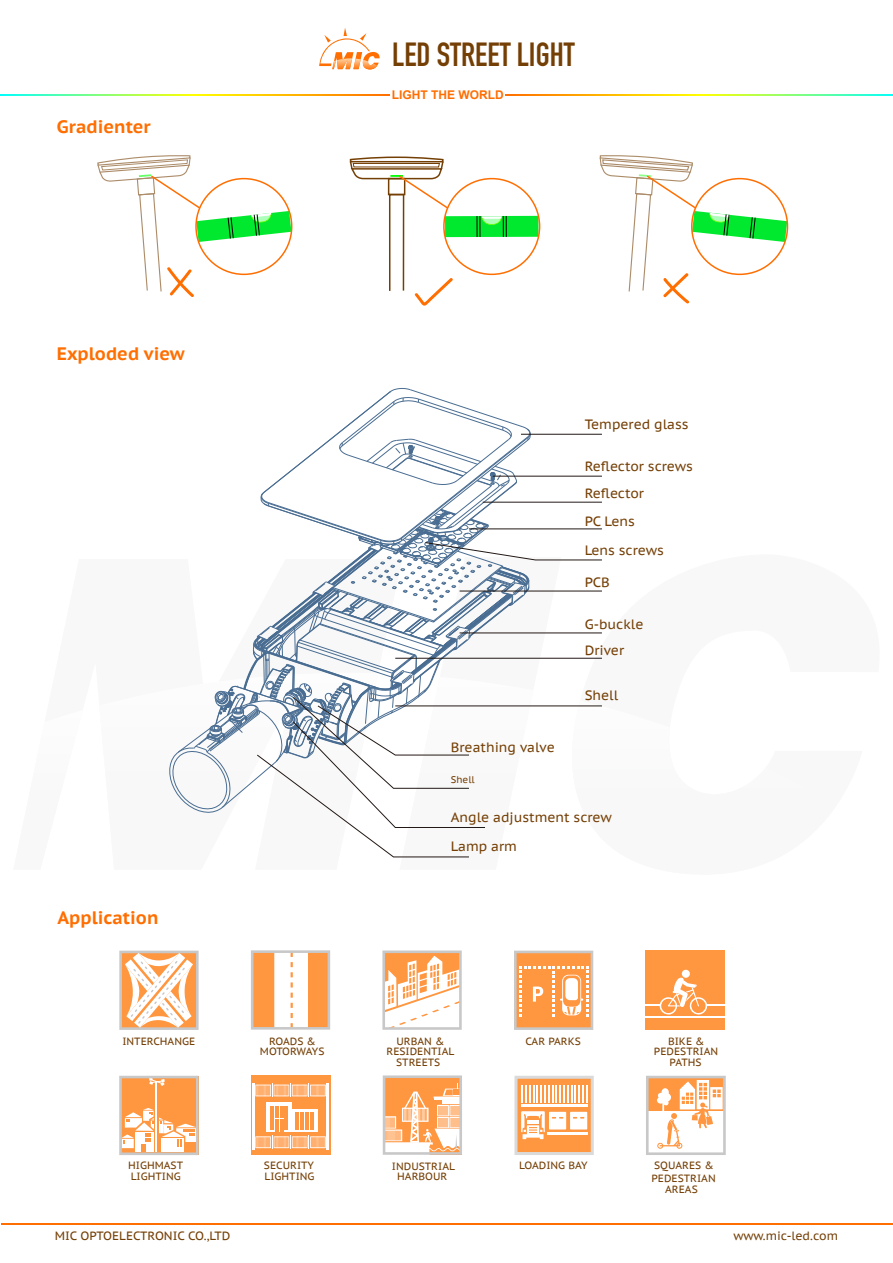
<style>
.page{position:relative;width:893px;height:1263px;background:#fff}
.page>*{position:absolute;margin:0;border:0;box-sizing:border-box;transform-origin:0 0}
.t1{font:700 33px "DIN Condensed";color:#743f05}
.t2{font:700 18px "PT Sans Caption";color:#ff6e00}
.t3{font:13.5px/29.2px "PT Sans Caption";color:#743f05}
.t4{font:12px "PT Sans Caption";color:#743f05}
.t5{font:700 12px "Arial";color:#ff6e00}
.t6{font:10.5px/10.5px "PT Sans Caption";color:#743f05}
.t7{font:10.5px/10.5px "PT Sans Caption";letter-spacing:-.025em;color:#743f05;text-align:center}
.t8{font:9.6px "PT Sans Caption";color:#743f05}
</style>
<div class="page">
<hr style="left:2px;top:1223px;width:891px;height:1px;background:#ff6e00">
<svg style="left:319px;top:28px;width:61px;height:41px"></svg>
<svg style="left:505px;top:95px;width:388px;height:1px"></svg>
<svg style="left:1px;top:95px;width:388px;height:1px"></svg>
<div style="left:389px;top:194px;width:15px;height:98px;border:2px solid #743f05"></div>
<svg style="left:349px;top:156px;width:101px;height:54px"></svg>
<div style="left:445px;top:216px;width:93px;height:21px;background:#00e92e"></div>
<svg style="left:477px;top:216px;width:30px;height:21px"></svg>
<div style="left:443px;top:178px;width:97px;height:97px;border:2px solid #ff6e00;border-radius:50%"></div>
<svg style="left:97px;top:155px;width:194px;height:142px"></svg>
<svg style="left:600px;top:155px;width:187px;height:149px"></svg>
<svg style="left:414px;top:278px;width:39px;height:28px"></svg>
<svg style="left:382px;top:950px;width:80px;height:80px"></svg>
<svg style="left:514px;top:951px;width:79px;height:79px;background:#f8ac6d"></svg>
<svg style="left:646px;top:1076px;width:80px;height:79px"></svg>
<div style="left:645px;top:951px;width:80px;height:79px;background:#ff9640"></div>
<div style="left:682px;top:970px;width:8px;height:8px;background:#fff;border-radius:50%"></div>
<hr style="left:645px;top:1016px;width:80px;height:2px;background:#fff">
<svg style="left:645px;top:977px;width:80px;height:38px"></svg>
<svg style="left:251px;top:950px;width:79px;height:80px"></svg>
<div style="left:251px;top:1076px;width:79px;height:79px;background:#ff9640"></div>
<hr style="left:326px;top:1083px;width:2px;height:66px;background:#fff">
<hr style="left:253px;top:1083px;width:2px;height:66px;background:#fff">
<div style="left:266px;top:1102px;width:26px;height:29px;background:#fff"></div>
<svg style="left:255px;top:1106px;width:71px;height:43px"></svg>
<svg style="left:255px;top:1083px;width:71px;height:14px"></svg>
<svg style="left:514px;top:1076px;width:80px;height:79px"></svg>
<svg style="left:383px;top:1075px;width:79px;height:80px"></svg>
<svg style="left:119px;top:1076px;width:80px;height:79px"></svg>
<svg style="left:119px;top:951px;width:80px;height:79px"></svg>
<svg style="left:169px;top:388px;width:433px;height:470px"></svg>
<h1 class="t1" style="left:392px;top:32px;width:184px">LED STREET LIGHT</h1>
<h2 class="t2" style="left:57px;top:115px;width:95px">Gradienter</h2>
<p class="t5" style="left:392px;top:87px;width:113px">LIGHT THE WORLD</p>
<h2 class="t2" style="left:57px;top:342px;width:129px">Exploded view</h2>
<h2 class="t2" style="left:57px;top:906px;width:103px">Application</h2>
<p class="t6" style="left:122px;top:1035px;width:74px">INTERCHANGE</p>
<p class="t6" style="left:128px;top:1160px;width:56px;line-height:10.9px">HIGHMAST<br>LIGHTING</p>
<p class="t3" style="left:585px;top:409px;width:105px">Tempered glass</p>
<p class="t3" style="left:585px;top:452px;width:110px;line-height:26.8px">Reflector screws<br>Reflector</p>
<p class="t3" style="left:585px;top:506px;width:81px">PC Lens<br>Lens screws</p>
<p class="t3" style="left:585px;top:567px;width:27px">PCB</p>
<p class="t3" style="left:585px;top:611px;width:60px;line-height:26.1px">G-buckle<br>Driver</p>
<p class="t3" style="left:585px;top:680px;width:35px">Shell</p>
<p class="t3" style="left:451px;top:733px;width:106px">Breathing valve</p>
<p class="t8" style="left:451px;top:773px;width:26px">Shell</p>
<p class="t3" style="left:451px;top:802px;width:163px">Angle adjustment screw<br>Lamp arm</p>
<p class="t7" style="left:260px;top:1035px;width:66px">ROADS &amp;<br>MOTORWAYS</p>
<p class="t6" style="left:386px;top:1035px;width:69px;text-align:center">URBAN &amp;<br>RESIDENTIAL<br>STREETS</p>
<p class="t6" style="left:525px;top:1035px;width:57px">CAR PARKS</p>
<p class="t6" style="left:654px;top:1035px;width:66px;text-align:center">BIKE &amp;<br>PEDESTRIAN<br>PATHS</p>
<p class="t6" style="left:264px;top:1160px;width:52px">SECURITY<br>LIGHTING</p>
<p class="t6" style="left:392px;top:1161px;width:65px">INDUSTRIAL</p>
<p class="t6" style="left:519px;top:1160px;width:70px">LOADING BAY</p>
<p class="t6" style="left:397px;top:1171px;width:52px">HARBOUR</p>
<p class="t6" style="left:651px;top:1158px;width:66px;line-height:12.8px">SQUARES &amp;<br>PEDESTRIAN</p>
<p class="t6" style="left:665px;top:1183px;width:34px">AREAS</p>
<p class="t4" style="left:55px;top:1228px;width:177px">MIC OPTOELECTRONIC CO.,LTD</p>
<p class="t4" style="left:733px;top:1228px;width:106px">www.mic-led.com</p>
</div>
